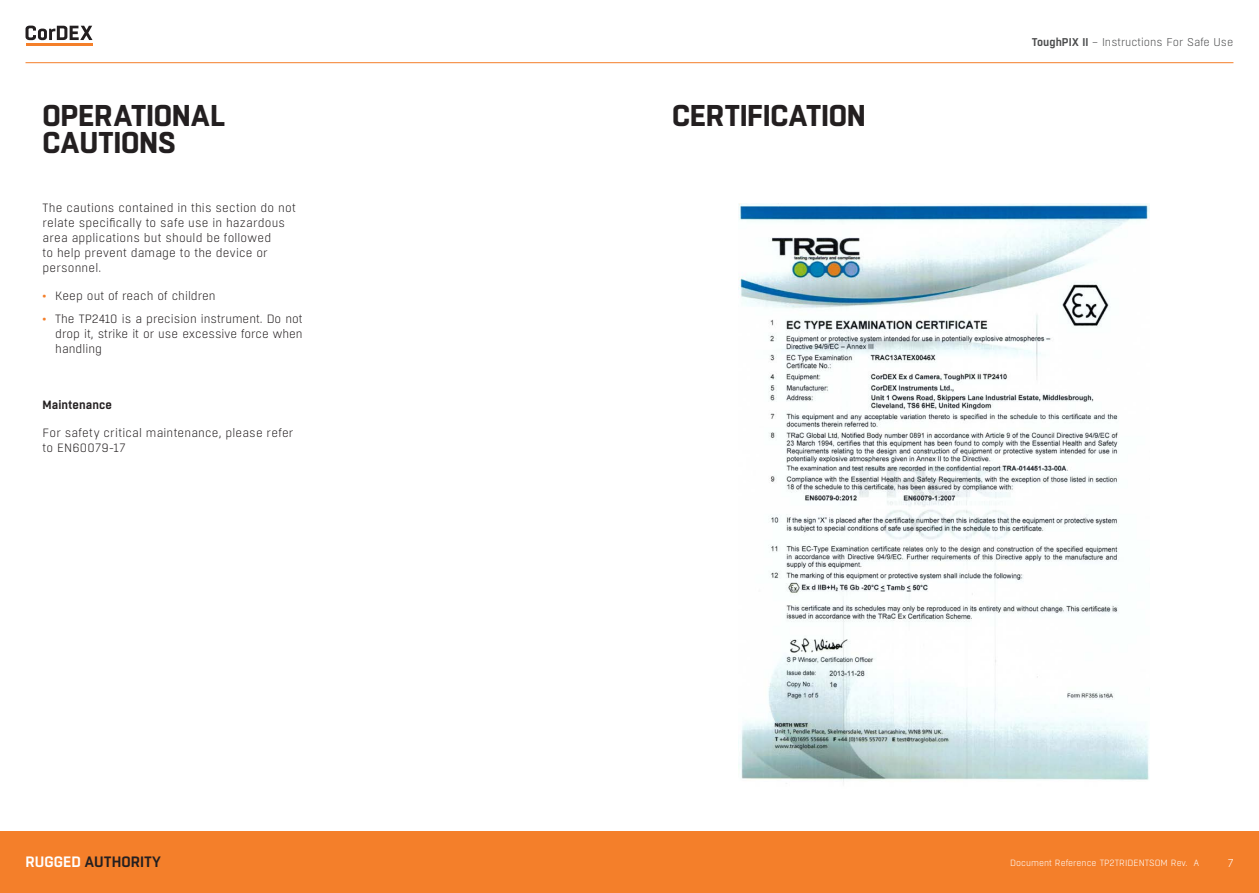
<style>
.page{position:relative;width:1259px;height:893px;background:#fff}
.page>*{position:absolute;margin:0;border:0;box-sizing:border-box;transform-origin:0 0}
.Page_Title{font:700 30px/27px "Boxed";letter-spacing:-.015em;color:#231f20}
.t1{font:600 15px "Boxed";color:#231f20}
.Body{font:300 12px/15px "Boxed";letter-spacing:.01em;color:#231f20}
.Secondary_Title{font:600 12px "Boxed";letter-spacing:.005em;color:#231f20}
.t2{font:300 11.25px "Boxed";color:#4b4c4d}
.t3{font:300 11.25px "Boxed";color:#fff}
.t4{font:300 9px "Boxed";color:#fff}
.s1{font-weight:400;color:#f47f2a}
.s2{color:#fff}
.s3{font-weight:600}
</style>
<div class="page">
<img style="left:739px;top:203px;width:410px;height:581px">
<svg style="left:26px;top:26px;width:66px;height:14px"></svg>
<hr style="left:26px;top:43px;width:66px;height:3px;background:#f47f2a">
<div style="left:0;top:831px;width:1259px;height:62px;background:#f47f2a"></div>
<hr style="left:26px;top:62px;width:1207px;height:1px;background:#f47f2a">
<p class="Page_Title" style="left:43px;top:103px;width:184px">OPERATIONAL<br>CAUTIONS</p>
<p class="Body" style="left:43px;top:201px;width:255px">The cautions contained in this section do not relate specifically to safe use in hazardous area applications but should be followed<br>to help prevent damage to the device or personnel.</p>
<p class="Body" style="left:43px;top:288px;width:175px"><span class="s1">•</span> Keep out of reach of children</p>
<p class="Body" style="left:55px;top:312px;width:249px;text-align:justify;text-indent:-13px"><span class="s1">•</span> The TP2410 is a precision instrument. Do not drop it, strike it or use excessive force when handling</p>
<p class="Secondary_Title" style="left:43px;top:397px;width:71px">Maintenance</p>
<p class="Body" style="left:43px;top:425px;width:252px">For safety critical maintenance, please refer to EN60079-17</p>
<p class="t1" style="left:26px;top:852px;width:137px"><span class="s2">RUGGED</span> AUTHORITY</p>
<p class="Page_Title" style="left:672px;top:103px;width:195px">CERTIFICATION</p>
<p class="t2" style="left:1031px;top:35px;width:203px"><span class="s3">ToughPIX II</span> – Instructions For Safe Use</p>
<p class="t4" style="left:1010px;top:857px;width:191px">Document Reference TP2TRIDENTSOM Rev. A</p>
<p class="t3" style="left:1227px;top:857px;width:7px">7</p>
</div>
